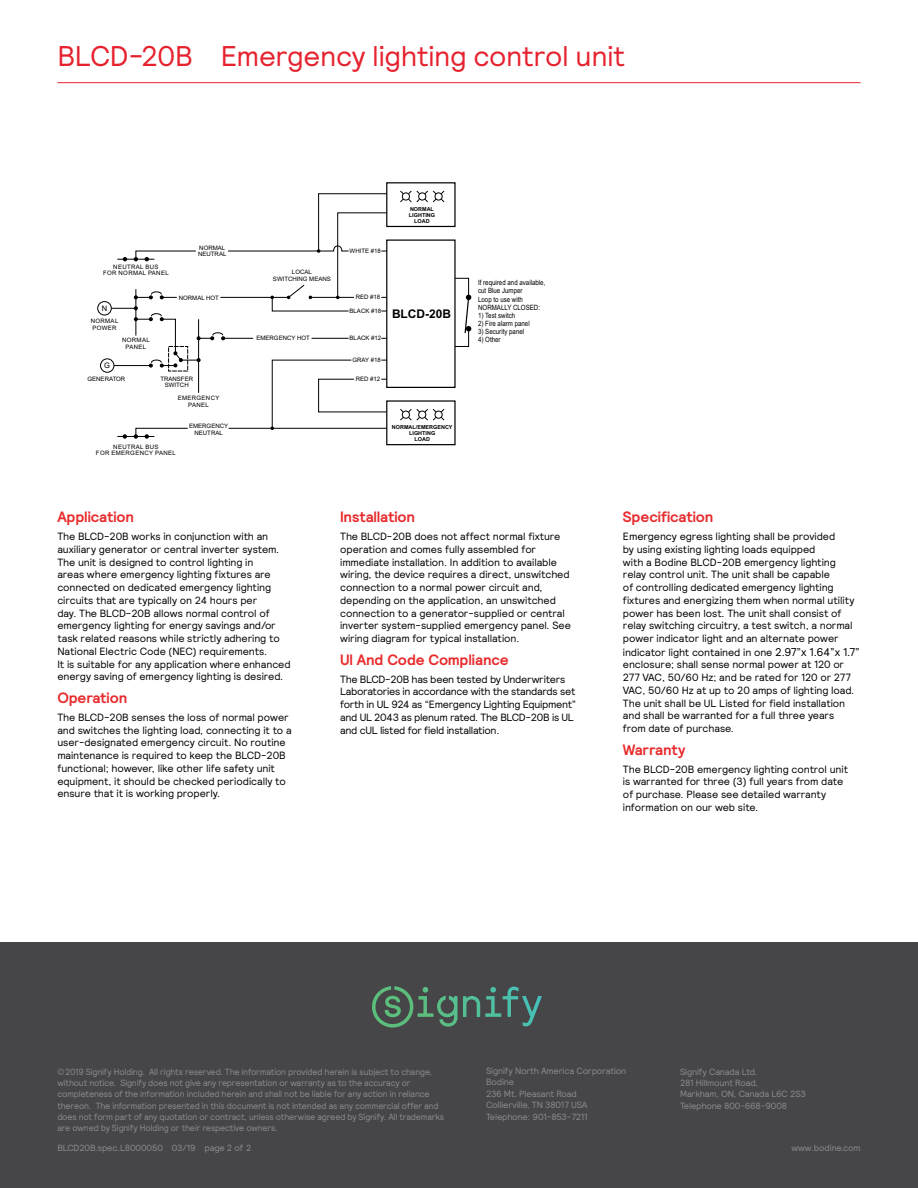
<style>
.page{position:relative;width:918px;height:1188px;background:#fff}
.page>*{position:absolute;margin:0;border:0;box-sizing:border-box;transform-origin:0 0}
.t1{font:28.5px "Relative";letter-spacing:-.015em;color:#e6222f}
.t2{font:700 15px "Relative";letter-spacing:-.005em;color:#e82c2e}
.t3{font:700 12px "Arial";color:#000}
.t4{font:10.5px/12.8px "Relative";letter-spacing:-.01em;color:#000}
.t5{font:10.5px/12.8px "Relative";letter-spacing:-.03em;color:#000}
.t6{font:9px/11.2px "Relative";letter-spacing:-.02em;color:#8a8c8e;scale:.96 1}
.t7{font:9px/11.4px "Relative";letter-spacing:-.02em;color:#8a8c8e}
.t8{font:7.65px "Arial";color:#000}
.t9{font:7.2px/8.1px "Arial";color:#000;scale:.84 1}
.t10{font:6px/6.8px "Arial";color:#000;text-align:center}
.t11{font:6px/6.8px "Arial";letter-spacing:.055em;color:#000;text-align:center}
.t12{font:700 5.4px/6.1px "Arial";color:#000;text-align:center}
.s1{font-size:11.25px}
</style>
<div class="page">
<div style="left:386px;top:182px;width:70px;height:45px;border:1px solid #000"></div>
<div style="left:100px;top:358px;width:14px;height:15px;border:1px solid #000;border-radius:50%"></div>
<div style="left:97px;top:301px;width:15px;height:14px;border:1px solid #000;border-radius:50%"></div>
<svg style="left:400px;top:190px;width:45px;height:13px"></svg>
<div style="left:386px;top:400px;width:70px;height:45px;border:1px solid #000"></div>
<svg style="left:400px;top:409px;width:45px;height:12px"></svg>
<svg style="left:111px;top:193px;width:276px;height:245px"></svg>
<svg style="left:454px;top:278px;width:17px;height:69px"></svg>
<div style="left:168px;top:346px;width:20px;height:25px;border:1px dashed #000"></div>
<div style="left:0;top:943px;width:918px;height:245px;background:#464547"></div>
<svg style="left:372px;top:986px;width:167px;height:42px"></svg>
<hr style="left:57px;top:82px;width:804px;height:1px;background:#e6222f">
<h1 class="t1" style="left:57px;top:37px;width:569px">BLCD-20B Emergency lighting control unit</h1>
<p class="t12" style="left:409px;top:206px;width:28px">NORMAL<br>LIGHTING<br>LOAD</p>
<p class="t10" style="left:198px;top:244px;width:30px;text-align:left">NORMAL<br>NEUTRAL</p>
<p class="t10" style="left:350px;top:248px;width:33px">WHITE #18</p>
<p class="t11" style="left:103px;top:263px;width:67px">NEUTRAL BUS<br>FOR NORMAL PANEL</p>
<p class="t8" style="left:102px;top:304px;width:7px">N</p>
<p class="t11" style="left:91px;top:318px;width:29px;text-align:left">NORMAL<br>POWER</p>
<p class="t11" style="left:122px;top:337px;width:29px">NORMAL<br>PANEL</p>
<p class="t10" style="left:179px;top:294px;width:42px">NORMAL HOT</p>
<p class="t10" style="left:273px;top:269px;width:59px">LOCAL<br>SWITCHING MEANS</p>
<p class="t10" style="left:256px;top:335px;width:55px">EMERGENCY HOT</p>
<p class="t10" style="left:356px;top:294px;width:26px">RED #18</p>
<p class="t10" style="left:350px;top:335px;width:33px">BLACK #12</p>
<p class="t10" style="left:350px;top:308px;width:33px">BLACK #18</p>
<p class="t3" style="left:392px;top:306px;width:61px">BLCD-20B</p>
<p class="t9" style="left:478px;top:279px;width:82px">If required and available, cut Blue Jumper<br>Loop to use with<br>NORMALLY CLOSED:</p>
<p class="t9" style="left:478px;top:311px;width:46px">1) Test switch</p>
<p class="t9" style="left:478px;top:319px;width:63px">2) Fire alarm panel</p>
<p class="t9" style="left:478px;top:328px;width:56px">3) Security panel</p>
<p class="t9" style="left:478px;top:336px;width:28px">4) Other</p>
<p class="t8" style="left:104px;top:361px;width:7px">G</p>
<p class="t10" style="left:352px;top:357px;width:30px">GRAY #18</p>
<p class="t10" style="left:88px;top:376px;width:39px">GENERATOR</p>
<p class="t10" style="left:160px;top:375px;width:34px">TRANSFER<br>SWITCH</p>
<p class="t10" style="left:356px;top:376px;width:26px">RED #12</p>
<p class="t11" style="left:178px;top:394px;width:43px">EMERGENCY<br>PANEL</p>
<p class="t10" style="left:189px;top:422px;width:41px">EMERGENCY<br>NEUTRAL</p>
<p class="t12" style="left:392px;top:424px;width:62px">NORMAL/EMERGENCY<br>LIGHTING<br>LOAD</p>
<p class="t11" style="left:96px;top:443px;width:81px">NEUTRAL BUS<br>FOR EMERGENCY PANEL</p>
<h2 class="t2" style="left:57px;top:507px;width:78px">Application</h2>
<p class="t4" style="left:57px;top:530px;width:235px">The BLCD-20B works in conjunction with an auxiliary generator or central inverter system.<br>The unit is designed to control lighting in<br>areas where emergency lighting fixtures are connected on dedicated emergency lighting circuits that are typically on 24 hours per<br>day. The BLCD-20B allows normal control of emergency lighting for energy savings and/or task related reasons while strictly adhering to National Electric Code (NEC) requirements.<br>It is suitable for any application where enhanced energy saving of emergency lighting is desired.</p>
<h2 class="t2" style="left:57px;top:688px;width:71px">Operation</h2>
<p class="t4" style="left:57px;top:710px;width:236px">The BLCD-20B senses the loss of normal power and switches the lighting load, connecting it to a user-designated emergency circuit. No routine maintenance is required to keep the BLCD-20B functional; however, like other life safety unit equipment, it should be checked periodically to ensure that it is working properly.</p>
<h2 class="t2" style="left:340px;top:507px;width:76px">Installation</h2>
<p class="t4" style="left:340px;top:530px;width:232px">The BLCD-20B does not affect normal fixture operation and comes fully assembled for immediate installation. In addition to available wiring, the device requires a direct, unswitched connection to a normal power circuit and, depending on the application, an unswitched connection to a generator-supplied or central inverter system-supplied emergency panel. See wiring diagram for typical installation.</p>
<h2 class="t2" style="left:340px;top:650px;width:170px">Ul And Code Compliance</h2>
<p class="t5" style="left:340px;top:672px;width:237px">The BLCD-20B has been tested by Underwriters Laboratories in accordance with the standards set forth in UL 924 as “Emergency Lighting Equipment” and UL 2043 as plenum rated. The BLCD-20B is UL and cUL listed for field installation.</p>
<h2 class="t2" style="left:623px;top:507px;width:92px">Specification</h2>
<p class="t4" style="left:623px;top:530px;width:238px">Emergency egress lighting shall be provided<br>by using existing lighting loads equipped<br>with a Bodine BLCD-20B emergency lighting relay control unit. The unit shall be capable<br>of controlling dedicated emergency lighting fixtures and energizing them when normal utility power has been lost. The unit shall consist of relay switching circuitry, a test switch, a normal power indicator light and an alternate power indicator light contained in one <span class="s1">2.97”x 1.64”x 1.7” </span>enclosure; shall sense normal power at 120 or 277 VAC, 50/60 Hz; and be rated for 120 or 277<br>VAC, 50/60 Hz at up to 20 amps of lighting load.<br>The unit shall be UL Listed for field installation and shall be warranted for a full three years from date of purchase.</p>
<h2 class="t2" style="left:623px;top:740px;width:64px">Warranty</h2>
<p class="t4" style="left:623px;top:762px;width:227px">The BLCD-20B emergency lighting control unit is warranted for three (3) full years from date of purchase. Please see detailed warranty information on our web site.</p>
<p class="t6" style="left:57px;top:1066px;width:404px">©2019 Signify Holding. All rights reserved. The information provided herein is subject to change, without notice. Signify does not give any representation or warranty as to the accuracy or completeness of the information included herein and shall not be liable for any action in reliance thereon. The information presented in this document is not intended as any commercial offer and does not form part of any quotation or contract, unless otherwise agreed by Signify. All trademarks are owned by Signify Holding or their respective owners.</p>
<p class="t7" style="left:57px;top:1142px;width:196px">BLCD20B.spec.L8000050 03/19 page 2 of 2</p>
<p class="t7" style="left:486px;top:1065px;width:142px">Signify North America Corporation<br>Bodine<br>236 Mt. Pleasant Road<br>Collierville, TN 38017 USA<br>Telephone: 901-853-7211</p>
<p class="t7" style="left:680px;top:1066px;width:127px">Signify Canada Ltd.<br>281 Hillmount Road,<br>Markham, ON, Canada L6C 2S3<br>Telephone 800-668-9008</p>
<p class="t7" style="left:792px;top:1142px;width:71px">www.bodine.com</p>
</div>
